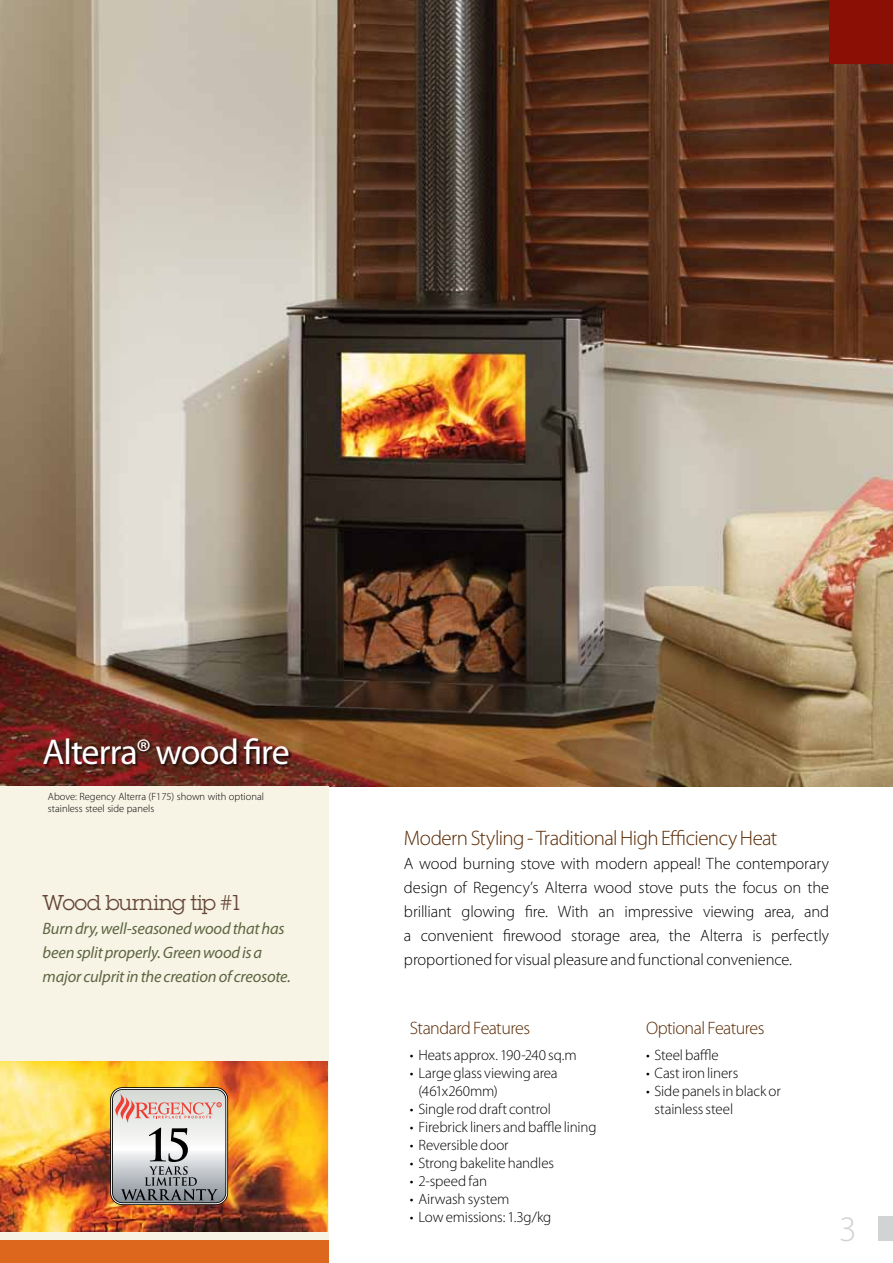
<style>
.page{position:relative;width:893px;height:1263px;background:#fff}
.page>*{position:absolute;margin:0;border:0;box-sizing:border-box;transform-origin:0 0}
.t1{font:36px "Myriad Pro";letter-spacing:-.025em;color:#fff}
.t2{font:300 36px "Myriad Pro";color:#d1d3d4}
.t3{font:300 21px "Myriad Pro";letter-spacing:-.025em;color:#572700}
.t4{font:21px "Lubalin Graph";color:#644537}
.t5{font:300 18px "Myriad Pro";letter-spacing:-.03em;color:#572700}
.t6{font:300 16.5px/24px "Myriad Pro";letter-spacing:-.01em;color:#000;text-align:justify}
.t7{font:italic 16.5px/24px "Myriad Pro";letter-spacing:-.01em;color:#5d6642}
.t8{font:300 15px/18px "Myriad Pro";letter-spacing:-.01em;color:#000}
.t9{font:300 10.5px/12.6px "Myriad Pro";color:#000}
</style>
<div class="page">
<img style="left:0;top:0;width:893px;height:787px">
<div style="left:0;top:787px;width:328px;height:476px;background:#f7f4e5"></div>
<div style="left:0;top:1241px;width:328px;height:22px;background:#de671e"></div>
<img style="left:0;top:1061px;width:327px;height:170px">
<div style="left:878px;top:1217px;width:15px;height:24px;background:#d1d3d4"></div>
<div style="left:829px;top:0;width:64px;height:64px;background:#8b0f04"></div>
<div style="left:43px;top:738px;width:249px;height:30px;background:#000;opacity:.65"></div>
<div style="left:110px;top:1087px;width:118px;height:118px;border:3px solid #000;border-radius:11px"></div>
<svg style="left:112px;top:1088px;width:115px;height:116px"></svg>
<h1 class="t1" style="left:43px;top:729px;width:249px">Alterra® wood fire</h1>
<p class="t9" style="left:48px;top:790px;width:218px">Above: Regency Alterra (F175) shown with optional stainless steel side panels</p>
<p class="t4" style="left:43px;top:889px;width:201px">Wood burning tip #1</p>
<p class="t7" style="left:43px;top:916px;width:250px">Burn dry, well-seasoned wood that has been split properly. Green wood is a major culprit in the creation of creosote.</p>
<p class="t3" style="left:404px;top:825px;width:375px">Modern Styling - Traditional High Efficiency Heat</p>
<p class="t6" style="left:404px;top:851px;width:427px">A wood burning stove with modern appeal! The contemporary design of Regency’s Alterra wood stove puts the focus on the brilliant glowing fire. With an impressive viewing area, and a convenient firewood storage area, the Alterra is perfectly proportioned for visual pleasure and functional convenience.</p>
<p class="t5" style="left:410px;top:1017px;width:122px">Standard Features</p>
<p class="t5" style="left:646px;top:1017px;width:120px">Optional Features</p>
<p class="t8" style="left:410px;top:1045px;width:168px">• Heats approx. 190-240 sq.m</p>
<p class="t8" style="left:418px;top:1063px;width:141px;text-indent:-9px">• Large glass viewing area (461x260mm)</p>
<p class="t8" style="left:410px;top:1099px;width:143px">• Single rod draft control</p>
<p class="t8" style="left:410px;top:1117px;width:188px">• Firebrick liners and baffle lining</p>
<p class="t8" style="left:410px;top:1135px;width:100px">• Reversible door</p>
<p class="t8" style="left:410px;top:1153px;width:146px">• Strong bakelite handles</p>
<p class="t8" style="left:410px;top:1171px;width:79px">• 2-speed fan</p>
<p class="t8" style="left:410px;top:1189px;width:101px">• Airwash system</p>
<p class="t8" style="left:410px;top:1207px;width:143px">• Low emissions: 1.3g/kg</p>
<p class="t8" style="left:646px;top:1045px;width:74px">• Steel baffle</p>
<p class="t8" style="left:646px;top:1063px;width:94px">• Cast iron liners</p>
<p class="t8" style="left:654px;top:1081px;width:128px;text-indent:-9px">• Side panels in black or stainless steel</p>
<h1 class="t2" style="left:839px;top:1207px;width:19px">3</h1>
</div>
